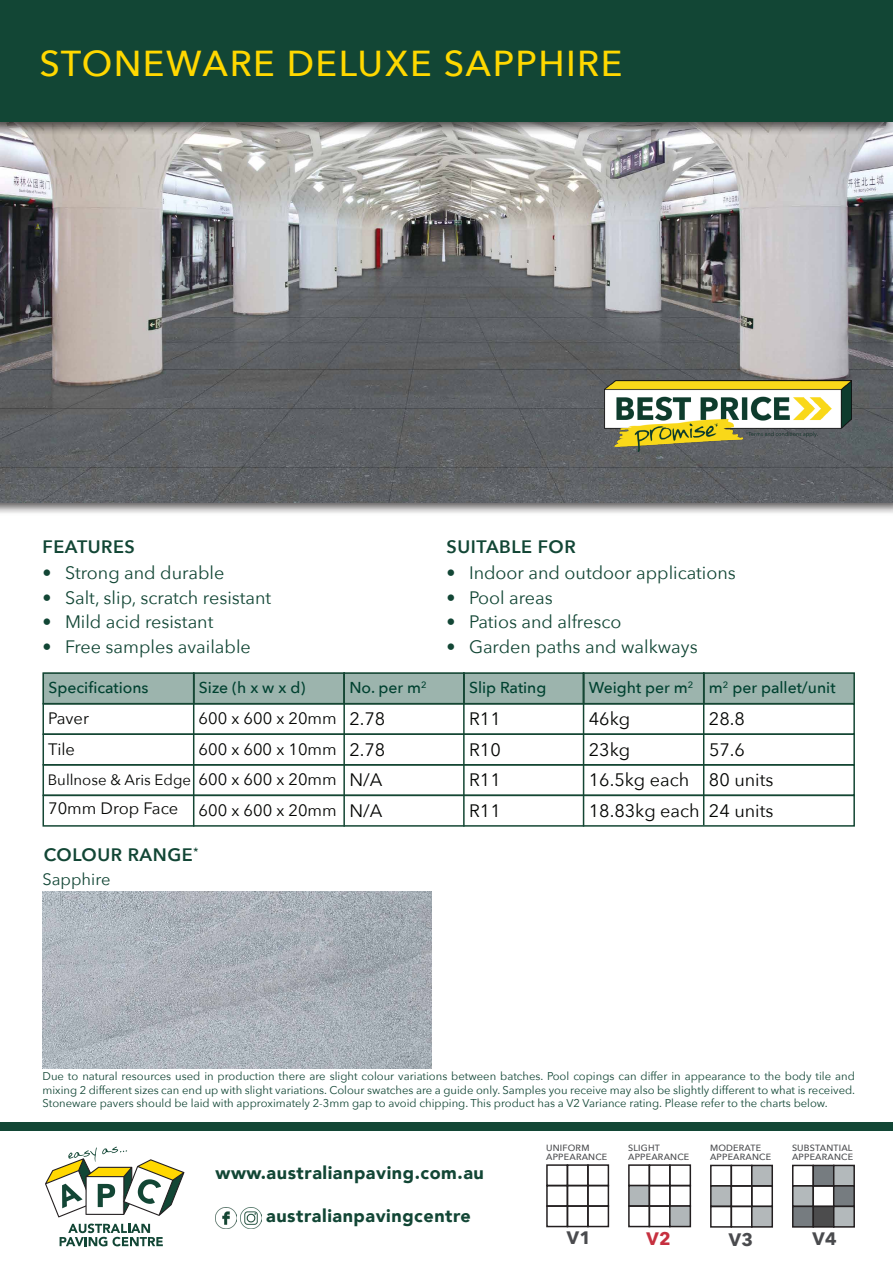
<style>
.page{position:relative;width:893px;height:1263px;background:#fff}
.page>*{position:absolute;margin:0;border:0;box-sizing:border-box;transform-origin:0 0}
.t1{font:500 36px "Avenir Next";letter-spacing:.04em;color:#ffd800}
.t2{font:18px "Avenir Next";color:#124635}
.t3{font:18px "Avenir Next";color:#040503}
.t4{font:900 18px "Avenir";letter-spacing:.03em;color:#124635}
.body{font:600 18px "Avenir Next";letter-spacing:.03em;color:#124635}
.body-2{font:700 18px "Avenir Next";color:#4a4b4e}
.body-3{font:700 18px "Avenir Next";color:#c6303f}
.t5{font:16.5px "Avenir Next";color:#040503}
.body_heading{font:16.5px "Avenir Next";color:#124635}
.t6{font:500 15.75px "Avenir Next";color:#004130}
.t7{font:15px "Avenir Next";color:#040503}
.body-4{font:11.25px/13.5px "Avenir Next";color:#124635;text-align:justify}
.body-5{font:500 9px "Avenir Next";letter-spacing:.02em;color:#4a4b4e}
</style>
<div class="page">
<div style="left:43px;top:672px;width:812px;height:32px;background:#9cb4ad"></div>
<div style="left:463px;top:672px;width:121px;height:32px;border:2px solid #144633"></div>
<div style="left:583px;top:672px;width:121px;height:32px;border:2px solid #144633"></div>
<div style="left:546px;top:1164px;width:22px;height:22px;border:2px solid #231f20"></div>
<div style="left:567px;top:1164px;width:22px;height:22px;border:2px solid #231f20"></div>
<div style="left:587px;top:1164px;width:22px;height:22px;border:2px solid #231f20"></div>
<div style="left:546px;top:1185px;width:22px;height:22px;border:2px solid #231f20"></div>
<div style="left:567px;top:1185px;width:22px;height:22px;border:2px solid #231f20"></div>
<div style="left:587px;top:1185px;width:22px;height:22px;border:2px solid #231f20"></div>
<div style="left:546px;top:1205px;width:22px;height:22px;border:2px solid #231f20"></div>
<div style="left:567px;top:1205px;width:22px;height:22px;border:2px solid #231f20"></div>
<div style="left:587px;top:1205px;width:22px;height:22px;border:2px solid #231f20"></div>
<div style="left:628px;top:1164px;width:22px;height:22px;border:2px solid #231f20"></div>
<div style="left:649px;top:1164px;width:22px;height:22px;border:2px solid #231f20"></div>
<div style="left:669px;top:1164px;width:22px;height:22px;border:2px solid #231f20"></div>
<div style="left:629px;top:1185px;width:20px;height:21px;background:#b1b7b9"></div>
<div style="left:628px;top:1185px;width:22px;height:22px;border:2px solid #231f20"></div>
<div style="left:649px;top:1185px;width:22px;height:22px;border:2px solid #231f20"></div>
<div style="left:669px;top:1185px;width:22px;height:22px;border:2px solid #231f20"></div>
<div style="left:628px;top:1205px;width:22px;height:22px;border:2px solid #231f20"></div>
<div style="left:649px;top:1205px;width:22px;height:22px;border:2px solid #231f20"></div>
<div style="left:670px;top:1206px;width:20px;height:20px;background:#b1b7b9"></div>
<div style="left:669px;top:1205px;width:22px;height:22px;border:2px solid #231f20"></div>
<div style="left:710px;top:1165px;width:22px;height:22px;border:2px solid #231f20"></div>
<div style="left:731px;top:1165px;width:21px;height:22px;border:2px solid #231f20"></div>
<div style="left:752px;top:1165px;width:20px;height:21px;background:#b3b8ba"></div>
<div style="left:751px;top:1165px;width:22px;height:22px;border:2px solid #231f20"></div>
<div style="left:711px;top:1186px;width:20px;height:20px;background:#b3b8ba"></div>
<div style="left:710px;top:1185px;width:22px;height:22px;border:2px solid #231f20"></div>
<div style="left:731px;top:1185px;width:21px;height:22px;border:2px solid #231f20"></div>
<div style="left:751px;top:1185px;width:22px;height:22px;border:2px solid #231f20"></div>
<div style="left:710px;top:1206px;width:22px;height:21px;border:2px solid #231f20"></div>
<div style="left:731px;top:1206px;width:21px;height:21px;border:2px solid #231f20"></div>
<div style="left:752px;top:1206px;width:20px;height:21px;background:#b3b8ba"></div>
<div style="left:751px;top:1206px;width:22px;height:21px;border:2px solid #231f20"></div>
<div style="left:792px;top:1165px;width:22px;height:22px;border:2px solid #231f20"></div>
<div style="left:813px;top:1165px;width:21px;height:21px;background:#767c80"></div>
<div style="left:812px;top:1165px;width:22px;height:22px;border:2px solid #231f20"></div>
<div style="left:834px;top:1165px;width:20px;height:21px;background:#b3b9bb"></div>
<div style="left:833px;top:1165px;width:22px;height:22px;border:2px solid #231f20"></div>
<div style="left:793px;top:1186px;width:20px;height:20px;background:#b3b9bb"></div>
<div style="left:792px;top:1185px;width:22px;height:22px;border:2px solid #231f20"></div>
<div style="left:812px;top:1185px;width:22px;height:22px;border:2px solid #231f20"></div>
<div style="left:834px;top:1186px;width:20px;height:20px;background:#767c80"></div>
<div style="left:833px;top:1185px;width:22px;height:22px;border:2px solid #231f20"></div>
<div style="left:793px;top:1206px;width:20px;height:21px;background:#767c80"></div>
<div style="left:792px;top:1206px;width:22px;height:21px;border:2px solid #231f20"></div>
<div style="left:813px;top:1206px;width:21px;height:21px;background:#4c4c4d"></div>
<div style="left:812px;top:1206px;width:22px;height:21px;border:2px solid #231f20"></div>
<div style="left:834px;top:1206px;width:20px;height:21px;background:#b3b9bb"></div>
<div style="left:833px;top:1206px;width:22px;height:21px;border:2px solid #231f20"></div>
<img style="left:43px;top:892px;width:389px;height:177px">
<div style="left:0;top:398px;width:893px;height:118px;background:#231f20;opacity:.75"></div>
<img style="left:0;top:135px;width:893px;height:367px">
<div style="left:0;top:0;width:893px;height:135px;background:#231f20;opacity:.75"></div>
<div style="left:0;top:0;width:893px;height:121px;background:#124635"></div>
<div style="left:0;top:1123px;width:893px;height:8px;background:#124635"></div>
<svg style="left:60px;top:1223px;width:103px;height:23px"></svg>
<svg style="left:45px;top:1147px;width:139px;height:70px"></svg>
<img style="left:605px;top:381px;width:246px;height:71px">
<div style="left:43px;top:672px;width:151px;height:32px;border:2px solid #144633"></div>
<div style="left:193px;top:672px;width:152px;height:32px;border:2px solid #144633"></div>
<div style="left:343px;top:672px;width:122px;height:32px;border:2px solid #144633"></div>
<div style="left:703px;top:672px;width:152px;height:32px;border:2px solid #144633"></div>
<hr style="left:193px;top:673px;width:1px;height:154px;background:#144633">
<hr style="left:343px;top:672px;width:2px;height:155px;background:#144633">
<hr style="left:703px;top:673px;width:1px;height:152px;background:#144633">
<hr style="left:463px;top:672px;width:2px;height:155px;background:#144633">
<div style="left:43px;top:764px;width:812px;height:32px;border:2px solid #144633"></div>
<hr style="left:583px;top:672px;width:1px;height:155px;background:#144633">
<div style="left:42px;top:703px;width:813px;height:32px;border:2px solid #144633"></div>
<img style="left:215px;top:1207px;width:21px;height:21px">
<img style="left:241px;top:1207px;width:21px;height:21px">
<div style="left:43px;top:795px;width:812px;height:32px;border:2px solid #144633"></div>
<p class="t1" style="left:40px;top:33px;width:584px">STONEWARE DELUXE SAPPHIRE</p>
<p class="body" style="left:42px;top:531px;width:94px">FEATURES</p>
<p class="t2" style="left:42px;top:558px;width:183px">• Strong and durable</p>
<p class="t2" style="left:42px;top:582px;width:230px">• Salt, slip, scratch resistant</p>
<p class="t2" style="left:42px;top:607px;width:172px">• Mild acid resistant</p>
<p class="t2" style="left:42px;top:631px;width:210px">• Free samples available</p>
<p class="body" style="left:446px;top:531px;width:131px">SUITABLE FOR</p>
<p class="t2" style="left:446px;top:558px;width:291px">• Indoor and outdoor applications</p>
<p class="t2" style="left:446px;top:582px;width:108px">• Pool areas</p>
<p class="t2" style="left:446px;top:607px;width:176px">• Patios and alfresco</p>
<p class="t2" style="left:446px;top:631px;width:253px">• Garden paths and walkways</p>
<p class="t6" style="left:49px;top:674px;width:102px">Specifications</p>
<p class="t6" style="left:199px;top:674px;width:108px">Size (h x w x d)</p>
<p class="t6" style="left:349px;top:674px;width:79px">No. per m<sup>2</sup></p>
<p class="t6" style="left:709px;top:674px;width:128px">m<sup>2</sup> per pallet/unit</p>
<p class="t3" style="left:589px;top:703px;width:43px">46kg</p>
<p class="t3" style="left:709px;top:703px;width:37px">28.8</p>
<p class="t6" style="left:469px;top:674px;width:79px">Slip Rating</p>
<p class="t6" style="left:589px;top:674px;width:106px">Weight per m<sup>2</sup></p>
<p class="t5" style="left:199px;top:704px;width:140px">600 x 600 x 20mm</p>
<p class="t3" style="left:349px;top:703px;width:37px">2.78</p>
<p class="t3" style="left:469px;top:703px;width:33px">R11</p>
<p class="t3" style="left:469px;top:734px;width:33px">R10</p>
<p class="t3" style="left:469px;top:765px;width:33px">R11</p>
<p class="t5" style="left:48px;top:704px;width:42px">Paver</p>
<p class="t5" style="left:48px;top:735px;width:28px">Tile</p>
<p class="t5" style="left:199px;top:735px;width:140px">600 x 600 x 10mm</p>
<p class="t3" style="left:349px;top:734px;width:37px">2.78</p>
<p class="t3" style="left:589px;top:734px;width:43px">23kg</p>
<p class="t3" style="left:709px;top:734px;width:37px">57.6</p>
<p class="t3" style="left:589px;top:765px;width:102px">16.5kg each</p>
<p class="t3" style="left:709px;top:765px;width:66px">80 units</p>
<p class="t3" style="left:589px;top:795px;width:112px">18.83kg each</p>
<p class="t3" style="left:709px;top:795px;width:66px">24 units</p>
<p class="t7" style="left:48px;top:767px;width:145px">Bullnose &amp; Aris Edge</p>
<p class="t5" style="left:199px;top:766px;width:140px">600 x 600 x 20mm</p>
<p class="t3" style="left:349px;top:765px;width:35px">N/A</p>
<p class="t5" style="left:199px;top:796px;width:140px">600 x 600 x 20mm</p>
<p class="t3" style="left:349px;top:795px;width:35px">N/A</p>
<p class="t5" style="left:48px;top:795px;width:132px">70mm Drop Face</p>
<p class="t3" style="left:469px;top:795px;width:33px">R11</p>
<p class="body" style="left:44px;top:839px;width:156px">COLOUR RANGE<sup>*</sup></p>
<p class="body_heading" style="left:43px;top:865px;width:69px">Sapphire</p>
<p class="body-4" style="left:43px;top:1069px;width:814px">Due to natural resources used in production there are slight colour variations between batches. Pool copings can differ in appearance to the body tile and mixing 2 different sizes can end up with slight variations. Colour swatches are a guide only. Samples you receive may also be slightly different to what is received.<br>Stoneware pavers should be laid with approximately 2-3mm gap to avoid chipping. This product has a V2 Variance rating. Please refer to the charts below.</p>
<p class="t4" style="left:215px;top:1158px;width:270px">www.australianpaving.com.au</p>
<p class="t4" style="left:266px;top:1200px;width:206px">australianpavingcentre</p>
<p class="body-5" style="left:546px;top:1140px;width:45px">UNIFORM</p>
<p class="body-5" style="left:546px;top:1150px;width:63px">APPEARANCE</p>
<p class="body-5" style="left:628px;top:1140px;width:33px">SLIGHT</p>
<p class="body-5" style="left:628px;top:1150px;width:63px">APPEARANCE</p>
<p class="body-5" style="left:710px;top:1140px;width:53px">MODERATE</p>
<p class="body-5" style="left:710px;top:1150px;width:63px">APPEARANCE</p>
<p class="body-5" style="left:792px;top:1140px;width:62px">SUBSTANTIAL</p>
<p class="body-5" style="left:792px;top:1150px;width:63px">APPEARANCE</p>
<p class="body-2" style="left:567px;top:1222px;width:26px">V1</p>
<p class="body-3" style="left:647px;top:1223px;width:26px">V2</p>
<p class="body-2" style="left:729px;top:1224px;width:26px">V3</p>
<p class="body-2" style="left:812px;top:1223px;width:26px">V4</p>
</div>
